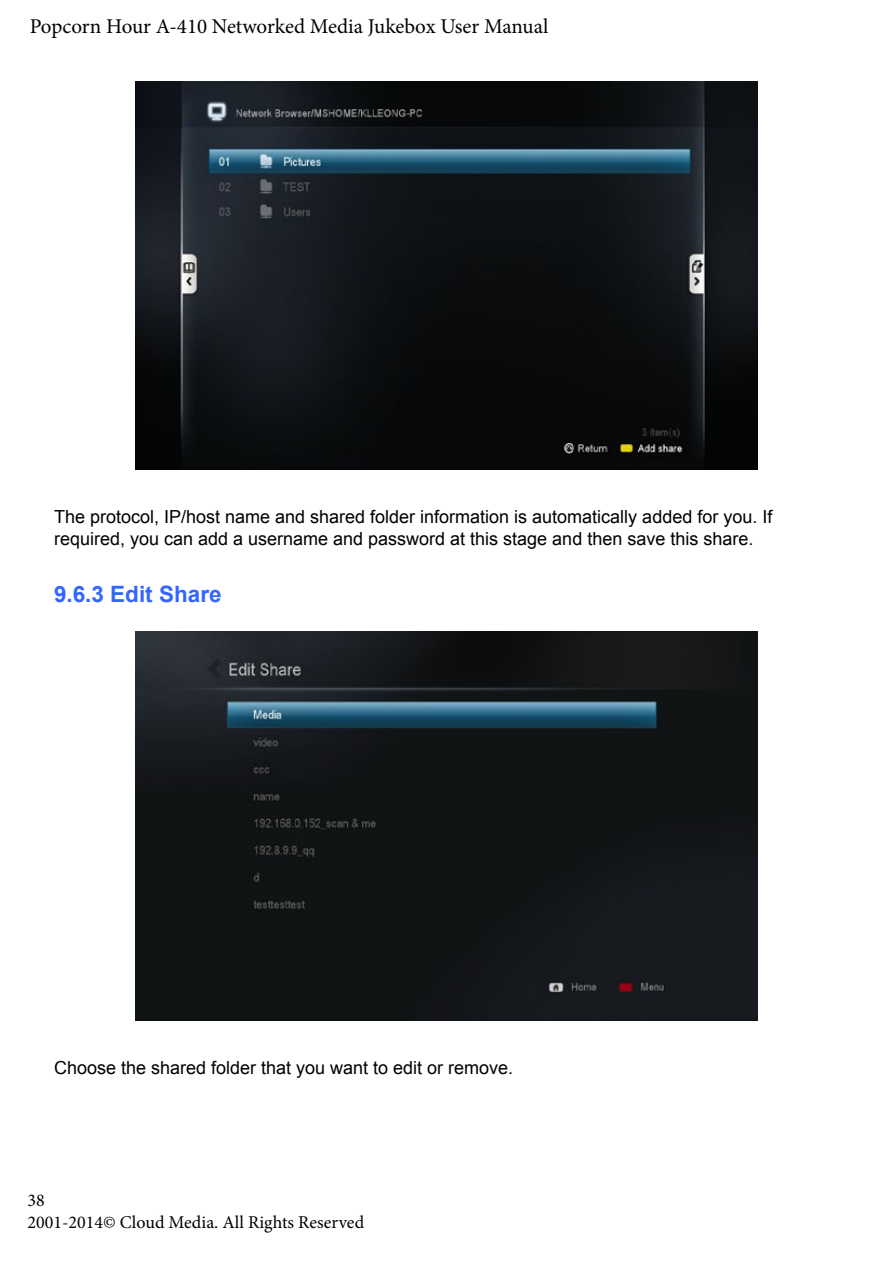
<style>
.page{position:relative;width:893px;height:1263px;background:#fff}
.page>*{position:absolute;margin:0;border:0;box-sizing:border-box;transform-origin:0 0}
.t1{font:700 22.5px "Arial";color:#36f}
.t2{font:21px "Minion Pro";letter-spacing:-.005em;color:#000}
.t3{font:18px/21.6px "Arial";color:#000}
.t4{font:18px/21.6px "Minion Pro";color:#000}
</style>
<div class="page">
<img style="left:136px;top:81px;width:621px;height:389px">
<img style="left:136px;top:631px;width:621px;height:389px">
<p class="t2" style="left:30px;top:12px;width:520px">Popcorn Hour A-410 Networked Media Jukebox User Manual</p>
<p class="t3" style="left:54px;top:506px;width:720px">The protocol, IP/host name and shared folder information is automatically added for you. If required, you can add a username and password at this stage and then save this share.</p>
<p class="t1" style="left:54px;top:579px;width:169px">9.6.3 Edit Share</p>
<p class="t3" style="left:54px;top:1057px;width:461px">Choose the shared folder that you want to edit or remove.</p>
<p class="t4" style="left:28px;top:1189px;width:338px">38<br>2001-2014© Cloud Media. All Rights Reserved</p>
</div>
